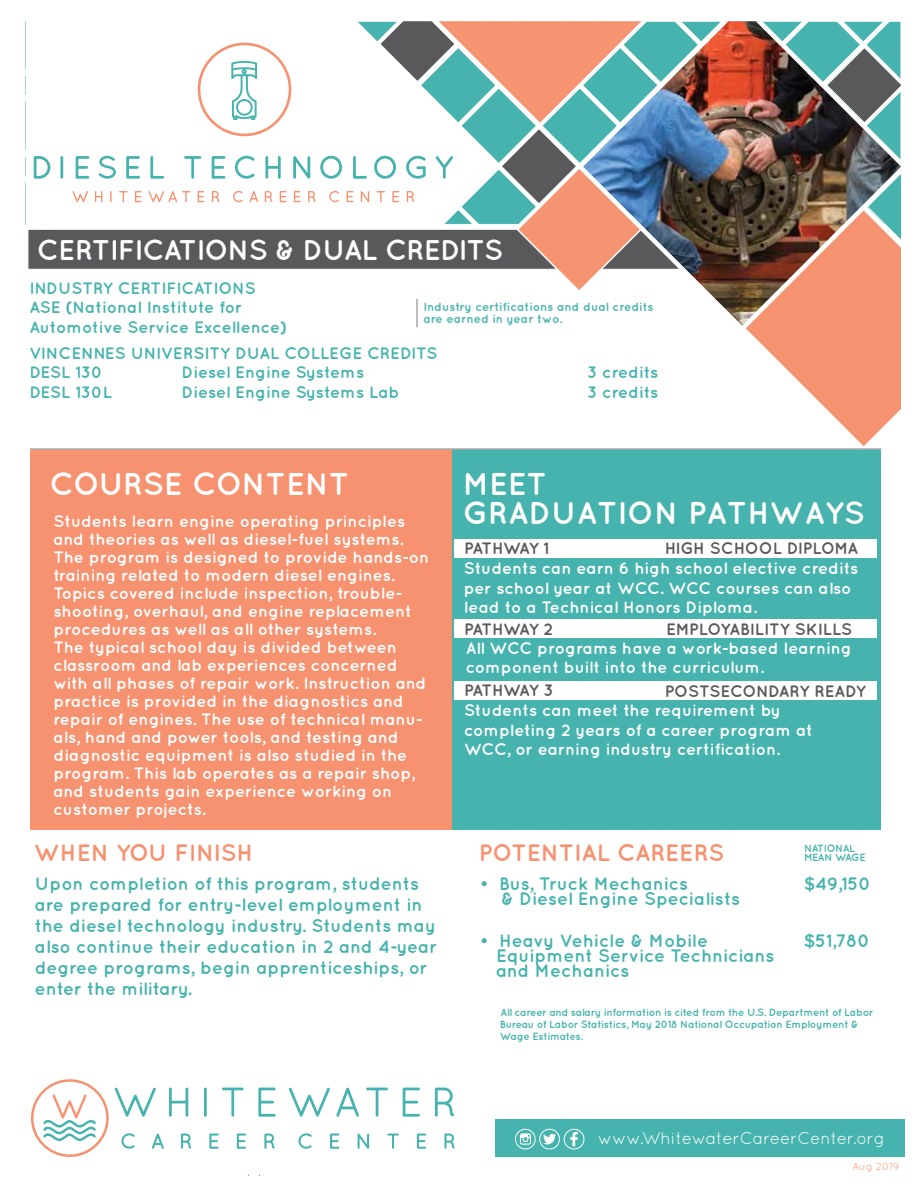
<style>
.page{position:relative;width:918px;height:1188px;background:#fff}
.page>*{position:absolute;margin:0;border:0;box-sizing:border-box;transform-origin:0 0}
.t1{font:700 31.5px/28.7px "Quicksand";color:#fff}
.t2{font:700 28.5px "Quicksand";letter-spacing:-.02em;color:#fff}
.t3{font:700 23.7px "Quicksand";color:#f69270}
.t4{font:700 18px/21px "Quicksand";color:#46b3ae}
.t5{font:16.95px "Quicksand";letter-spacing:-.01em;color:#fff}
.t6{font:700 16.5px/18px "Quicksand";color:#fff}
.t7{font:700 16.5px/19.6px "Quicksand";color:#46b3ae}
.t8{font:700 16.5px "Quicksand";letter-spacing:-.015em;color:#59595c}
.t9{font:700 16.5px "Quicksand";letter-spacing:-.07em;color:#59595c}
.t10{font:700 12px/12px "Quicksand";color:#46b3ae}
.t11{font:700 10.5px/12px "Quicksand";letter-spacing:-.03em;color:#46b3ae}
.t12{font:10.5px "Quicksand";color:#f69270}
</style>
<div class="page">
<div style="left:30px;top:449px;width:850px;height:381px;background:#f69270"></div>
<div style="left:453px;top:449px;width:428px;height:380px;background:#46b3ae"></div>
<hr style="left:30px;top:448px;width:851px;height:2px;background:#a7a9ac">
<hr style="left:416px;top:299px;width:2px;height:28px;background:#a7a9ac">
<div style="left:28px;top:229px;width:729px;height:40px;background:#59595c;border:1px solid #fff"></div>
<img style="left:643px;top:21px;width:258px;height:305px">
<svg style="left:826px;top:47px;width:75px;height:76px;background:#6b8788"></svg>
<svg style="left:743px;top:169px;width:158px;height:280px"></svg>
<svg style="left:72px;top:191px;width:16px;height:11px"></svg>
<svg style="left:95px;top:191px;width:7px;height:11px"></svg>
<svg style="left:110px;top:191px;width:2px;height:11px"></svg>
<svg style="left:119px;top:191px;width:9px;height:11px"></svg>
<svg style="left:135px;top:191px;width:7px;height:11px"></svg>
<svg style="left:34px;top:156px;width:16px;height:23px"></svg>
<hr style="left:60px;top:156px;width:3px;height:23px;background:#46b3ae">
<svg style="left:76px;top:156px;width:13px;height:23px"></svg>
<svg style="left:99px;top:156px;width:17px;height:23px"></svg>
<svg style="left:126px;top:156px;width:14px;height:23px"></svg>
<svg style="left:148px;top:21px;width:495px;height:269px"></svg>
<div style="left:495px;top:1120px;width:410px;height:37px;background:#46b3ae"></div>
<svg style="left:31px;top:1079px;width:78px;height:78px"></svg>
<svg style="left:115px;top:1088px;width:41px;height:29px"></svg>
<svg style="left:169px;top:1088px;width:19px;height:29px"></svg>
<hr style="left:204px;top:1088px;width:3px;height:29px;background:#46b3ae">
<svg style="left:222px;top:1088px;width:22px;height:29px"></svg>
<svg style="left:258px;top:1088px;width:18px;height:29px"></svg>
<svg style="left:289px;top:1088px;width:41px;height:29px"></svg>
<svg style="left:336px;top:1088px;width:23px;height:29px"></svg>
<svg style="left:366px;top:1088px;width:22px;height:29px"></svg>
<svg style="left:403px;top:1088px;width:17px;height:29px"></svg>
<svg style="left:435px;top:1088px;width:19px;height:29px"></svg>
<svg style="left:121px;top:1133px;width:14px;height:16px"></svg>
<svg style="left:152px;top:1134px;width:12px;height:15px"></svg>
<svg style="left:181px;top:1134px;width:10px;height:15px"></svg>
<svg style="left:209px;top:1134px;width:10px;height:15px"></svg>
<svg style="left:237px;top:1134px;width:9px;height:15px"></svg>
<svg style="left:264px;top:1134px;width:11px;height:15px"></svg>
<svg style="left:298px;top:1133px;width:14px;height:16px"></svg>
<svg style="left:330px;top:1134px;width:9px;height:15px"></svg>
<svg style="left:358px;top:1133px;width:11px;height:16px"></svg>
<svg style="left:387px;top:1134px;width:12px;height:15px"></svg>
<svg style="left:417px;top:1134px;width:9px;height:15px"></svg>
<svg style="left:444px;top:1134px;width:11px;height:15px"></svg>
<svg style="left:543px;top:1134px;width:13px;height:11px"></svg>
<div style="left:539px;top:1129px;width:21px;height:20px;border:1px solid #fff;border-radius:50%"></div>
<div style="left:564px;top:1129px;width:20px;height:20px;border:1px solid #fff;border-radius:50%"></div>
<svg style="left:570px;top:1132px;width:8px;height:14px"></svg>
<div style="left:515px;top:1129px;width:21px;height:20px;border:1px solid #fff;border-radius:50%"></div>
<svg style="left:520px;top:1133px;width:11px;height:12px"></svg>
<div style="left:454px;top:539px;width:423px;height:19px;background:#fff"></div>
<div style="left:454px;top:619px;width:423px;height:19px;background:#fff"></div>
<div style="left:454px;top:681px;width:423px;height:19px;background:#fff"></div>
<h2 class="t2" style="left:37px;top:233px;width:468px">CERTIFICATIONS &amp; DUAL CREDITS</h2>
<p class="t7" style="left:29px;top:277px;width:259px">INDUSTRY CERTIFICATIONS<br>ASE (National Institute for<br>Automotive Service Excellence)</p>
<p class="t7" style="left:29px;top:343px;width:410px">VINCENNES UNIVERSITY DUAL COLLEGE CREDITS<br>DESL 130</p>
<p class="t10" style="left:423px;top:301px;width:231px">Industry certifications and dual credits are earned in year two.</p>
<p class="t7" style="left:182px;top:362px;width:184px">Diesel Engine Systems</p>
<p class="t7" style="left:587px;top:362px;width:73px">3 credits</p>
<p class="t7" style="left:29px;top:382px;width:84px">DESL 130L</p>
<p class="t7" style="left:182px;top:382px;width:219px">Diesel Engine Systems Lab</p>
<p class="t7" style="left:587px;top:382px;width:73px">3 credits</p>
<h1 class="t1" style="left:49px;top:469px;width:301px">COURSE CONTENT</h1>
<p class="t6" style="left:53px;top:512px;width:377px">Students learn engine operating principles and theories as well as diesel-fuel systems.<br>The program is designed to provide hands-on training related to modern diesel engines.<br>Topics covered include inspection, trouble&shy;shooting, overhaul, and engine replacement procedures as well as all other systems.<br>The typical school day is divided between classroom and lab experiences concerned with all phases of repair work. Instruction and practice is provided in the diagnostics and repair of engines. The use of technical manu&shy;als, hand and power tools, and testing and diagnostic equipment is also studied in the program. This lab operates as a repair shop, and students gain experience working on customer projects.</p>
<h3 class="t3" style="left:34px;top:838px;width:221px">WHEN YOU FINISH</h3>
<p class="t4" style="left:35px;top:873px;width:404px">Upon completion of this program, students are prepared for entry-level employment in the diesel technology industry. Students may also continue their education in 2 and 4-year degree programs, begin apprenticeships, or enter the military.</p>
<h1 class="t1" style="left:463px;top:469px;width:404px">MEET<br>GRADUATION PATHWAYS</h1>
<p class="t9" style="left:464px;top:538px;width:87px">PATHWAY 1</p>
<p class="t8" style="left:665px;top:539px;width:195px">HIGH SCHOOL DIPLOMA</p>
<p class="t6" style="left:464px;top:558px;width:396px;line-height:19.5px">Students can earn 6 high school elective credits per school year at WCC. WCC courses can also lead to a Technical Honors Diploma.</p>
<p class="t6" style="left:466px;top:638px;width:388px;line-height:19.5px">All WCC programs have a work-based learning component built into the curriculum.</p>
<p class="t6" style="left:464px;top:700px;width:350px;line-height:19.5px">Students can meet the requirement by completing 2 years of a career program at<br>WCC, or earning industry certification.</p>
<p class="t9" style="left:464px;top:619px;width:91px">PATHWAY 2</p>
<p class="t8" style="left:666px;top:620px;width:188px">EMPLOYABILITY SKILLS</p>
<p class="t9" style="left:464px;top:681px;width:91px">PATHWAY 3</p>
<p class="t8" style="left:665px;top:681px;width:203px">POSTSECONDARY READY</p>
<h3 class="t3" style="left:479px;top:838px;width:247px">POTENTIAL CAREERS</h3>
<p class="t4" style="left:480px;top:873px;width:210px">• Bus, Truck Mechanics</p>
<p class="t4" style="left:804px;top:873px;width:69px">$49,150</p>
<p class="t4" style="left:501px;top:888px;width:240px">&amp; Diesel Engine Specialists</p>
<p class="t4" style="left:480px;top:930px;width:230px">• Heavy Vehicle &amp; Mobile</p>
<p class="t4" style="left:804px;top:930px;width:68px">$51,780</p>
<p class="t4" style="left:496px;top:948px;width:280px;line-height:15px">Equipment Service Technicians and Mechanics</p>
<p class="t11" style="left:500px;top:1006px;width:375px">All career and salary information is cited from the U.S. Department of Labor<br>Bureau of Labor Statistics, May 2018 National Occupation Employment &amp;<br>Wage Estimates.</p>
<p class="t11" style="left:804px;top:843px;width:63px;line-height:9px">NATIONAL<br>MEAN WAGE</p>
<p class="t5" style="left:598px;top:1129px;width:289px">www.WhitewaterCareerCenter.org</p>
<p class="t12" style="left:853px;top:1160px;width:49px">Aug 2019</p>
</div>
